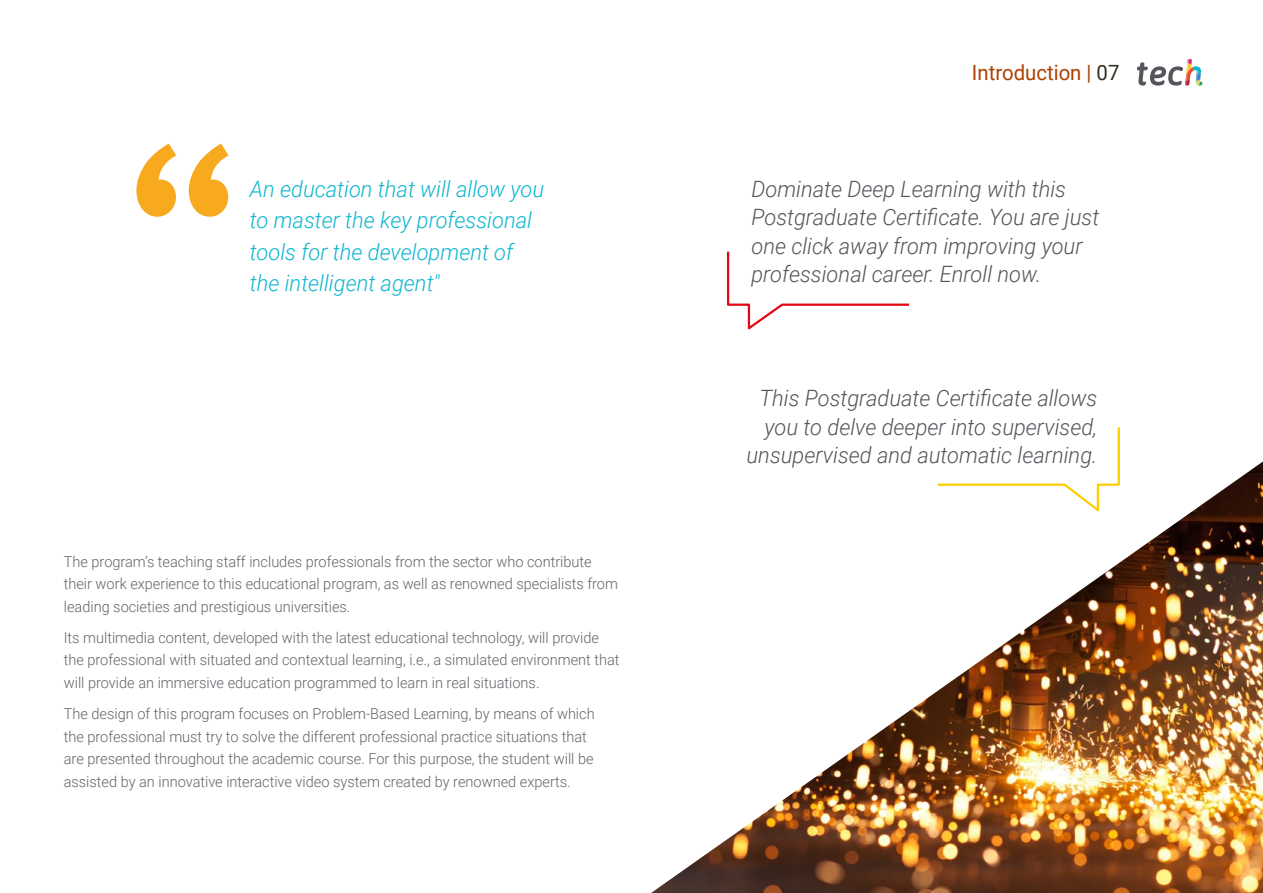
<style>
.page{position:relative;width:1263px;height:893px;background:#fff}
.page>*{position:absolute;margin:0;border:0;box-sizing:border-box;transform-origin:0 0}
.t1{font:italic 300 22.5px/28.5px "Roboto";color:#52555b;text-align:right}
.t2{font:italic 300 22.5px/31.5px "Roboto";color:#0fb6cf}
.t3{font:21px "Roboto";color:#ae4000}
.t4{font:300 15px/22.5px "Roboto";color:#61646a}
.s1{color:#312e20}
</style>
<div class="page">
<svg style="left:136px;top:144px;width:93px;height:73px"></svg>
<img style="left:651px;top:461px;width:612px;height:432px">
<svg style="left:1137px;top:59px;width:65px;height:27px"></svg>
<svg style="left:935px;top:427px;width:186px;height:88px"></svg>
<svg style="left:727px;top:251px;width:183px;height:79px"></svg>
<h1 class="t2" style="left:250px;top:172px;width:296px">An education that will allow you to master the key professional tools for the development of the intelligent agent"</h1>
<p class="t4" style="left:64px;top:550px;width:556px">The program’s teaching staff includes professionals from the sector who contribute their work experience to this educational program, as well as renowned specialists from leading societies and prestigious universities.</p>
<p class="t4" style="left:64px;top:626px;width:557px">Its multimedia content, developed with the latest educational technology, will provide the professional with situated and contextual learning, i.e., a simulated environment that will provide an immersive education programmed to learn in real situations.</p>
<p class="t4" style="left:64px;top:702px;width:532px">The design of this program focuses on Problem-Based Learning, by means of which the professional must try to solve the different professional practice situations that are presented throughout the academic course. For this purpose, the student will be assisted by an innovative interactive video system created by renowned experts.</p>
<h2 class="t3" style="left:972px;top:57px;width:149px">Introduction | <span class="s1">07</span></h2>
<h1 class="t1" style="left:751px;top:174px;width:349px;text-align:left">Dominate Deep Learning with this Postgraduate Certificate. You are just one click away from improving your professional career. Enroll now.</h1>
<h1 class="t1" style="left:746px;top:383px;width:352px">This Postgraduate Certificate allows you to delve deeper into supervised, unsupervised and automatic learning.</h1>
</div>
